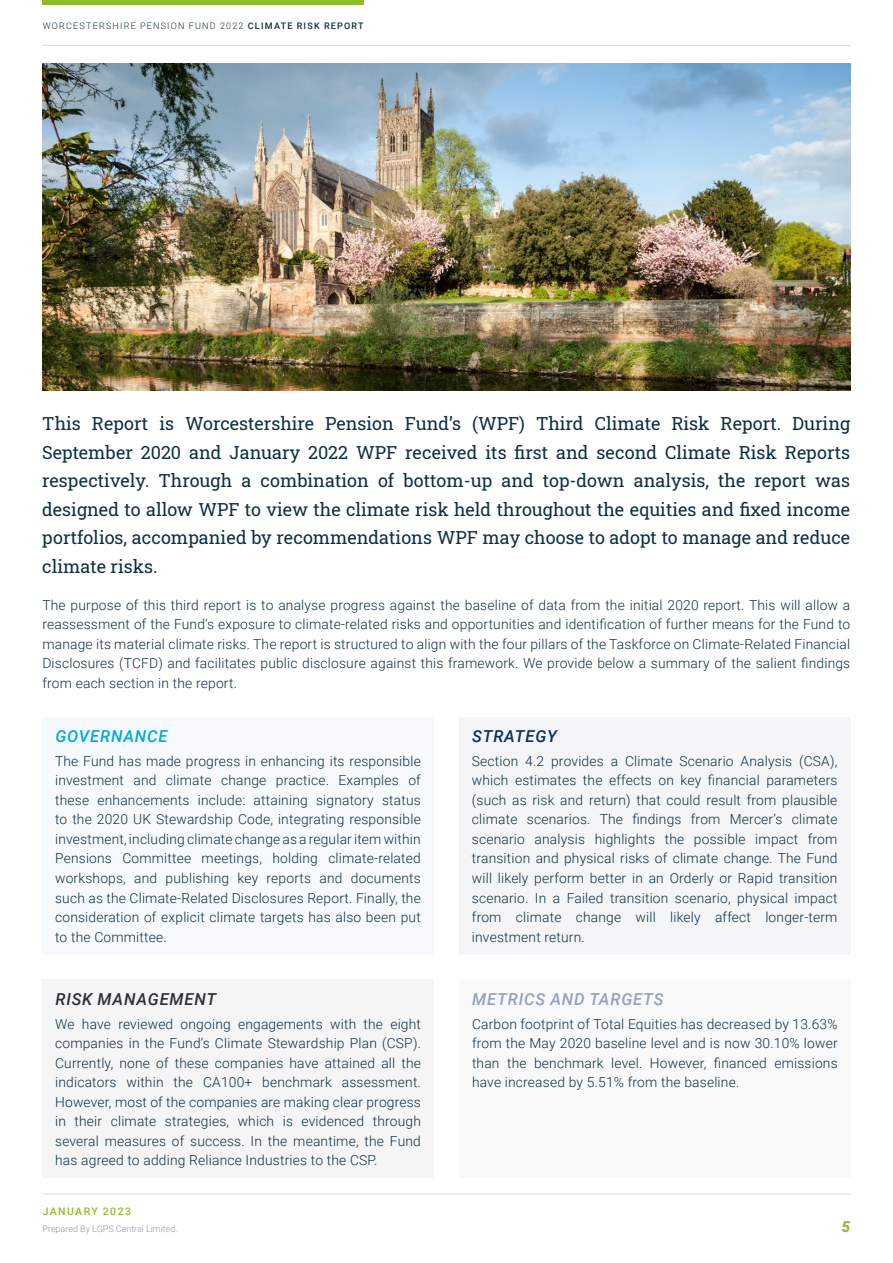
<style>
.page{position:relative;width:893px;height:1263px;background:#fff}
.page>*{position:absolute;margin:0;border:0;box-sizing:border-box;transform-origin:0 0}
.t1{font:18px/28.5px "Roboto Slab";color:#0d3047;text-align:justify}
.t2{font:italic 500 16.5px "Roboto";letter-spacing:.05em;color:#94a0c0}
.t3{font:italic 500 16.5px "Roboto";letter-spacing:.05em;color:#2e3038}
.t4{font:italic 500 16.5px "Roboto";letter-spacing:.05em;color:#00acd6}
.t5{font:italic 500 16.5px "Roboto";letter-spacing:.05em;color:#092f66}
.t6{font:italic 900 15px "Roboto";color:#8dbd2a}
.t7{font:300 13.8px/19.5px "Roboto";letter-spacing:.015em;color:#0d3047;text-align:justify}
.t8{font:500 10.5px "Roboto";letter-spacing:.135em;color:#8dbd2a}
.t9{font:300 9px "Roboto";letter-spacing:.135em;color:#0d3047}
.t10{font:300 9px "Roboto";color:#9196a5}
.s1{font-weight:500}
</style>
<div class="page">
<img style="left:42px;top:64px;width:808px;height:326px">
<div style="left:42px;top:717px;width:392px;height:237px;background:#f7fafd"></div>
<div style="left:459px;top:717px;width:391px;height:237px;background:#f3f5f7"></div>
<div style="left:42px;top:980px;width:392px;height:198px;background:#f5f5f5"></div>
<div style="left:459px;top:980px;width:391px;height:198px;background:#f8f9f9"></div>
<hr style="left:43px;top:1193px;width:807px;height:1px;background:#d6d7de">
<hr style="left:43px;top:45px;width:807px;height:1px;background:#d6d7de">
<div style="left:43px;top:0;width:321px;height:5px;background:#8dbd2a"></div>
<p class="t9" style="left:43px;top:20px;width:322px">WORCESTERSHIRE PENSION FUND 2022 <span class="s1">CLIMATE RISK REPORT</span></p>
<p class="t1" style="left:42px;top:409px;width:809px">This Report is Worcestershire Pension Fund’s (WPF) Third Climate Risk Report. During September 2020 and January 2022 WPF received its first and second Climate Risk Reports respectively. Through a combination of bottom-up and top-down analysis, the report was designed to allow WPF to view the climate risk held throughout the equities and fixed income portfolios, accompanied by recommendations WPF may choose to adopt to manage and reduce climate risks.</p>
<p class="t7" style="left:42px;top:595px;width:809px">The purpose of this third report is to analyse progress against the baseline of data from the initial 2020 report. This will allow a reassessment of the Fund’s exposure to climate-related risks and opportunities and identification of further means for the Fund to manage its material climate risks. The report is structured to align with the four pillars of the Taskforce on Climate-Related Financial Disclosures (TCFD) and facilitates public disclosure against this framework. We provide below a summary of the salient findings from each section in the report.</p>
<p class="t4" style="left:55px;top:725px;width:114px">GOVERNANCE</p>
<p class="t7" style="left:55px;top:751px;width:367px">The Fund has made progress in enhancing its responsible investment and climate change practice. Examples of these enhancements include: attaining signatory status to the 2020 UK Stewardship Code, integrating responsible investment, including climate change as a regular item within Pensions Committee meetings, holding climate-related workshops, and publishing key reports and documents such as the Climate-Related Disclosures Report. Finally, the consideration of explicit climate targets has also been put to the Committee.</p>
<p class="t5" style="left:472px;top:725px;width:86px">STRATEGY</p>
<p class="t7" style="left:472px;top:751px;width:367px">Section 4.2 provides a Climate Scenario Analysis (CSA), which estimates the effects on key financial parameters (such as risk and return) that could result from plausible climate scenarios. The findings from Mercer’s climate scenario analysis highlights the possible impact from transition and physical risks of climate change. The Fund will likely perform better in an Orderly or Rapid transition scenario. In a Failed transition scenario, physical impact from climate change will likely affect longer-term investment return.</p>
<p class="t3" style="left:55px;top:987px;width:162px">RISK MANAGEMENT</p>
<p class="t7" style="left:55px;top:1013px;width:367px">We have reviewed ongoing engagements with the eight companies in the Fund’s Climate Stewardship Plan (CSP).<br>Currently, none of these companies have attained all the indicators within the CA100+ benchmark assessment.<br>However, most of the companies are making clear progress in their climate strategies, which is evidenced through several measures of success. In the meantime, the Fund has agreed to adding Reliance Industries to the CSP.</p>
<p class="t8" style="left:43px;top:1204px;width:90px">JANUARY 2023</p>
<p class="t10" style="left:43px;top:1222px;width:137px">Prepared By LGPS Central Limited.</p>
<p class="t2" style="left:472px;top:987px;width:193px">METRICS AND TARGETS</p>
<p class="t7" style="left:472px;top:1013px;width:367px">Carbon footprint of Total Equities has decreased by 13.63% from the May 2020 baseline level and is now 30.10% lower than the benchmark level. However, financed emissions have increased by 5.51% from the baseline.</p>
<p class="t6" style="left:842px;top:1216px;width:10px">5</p>
</div>
